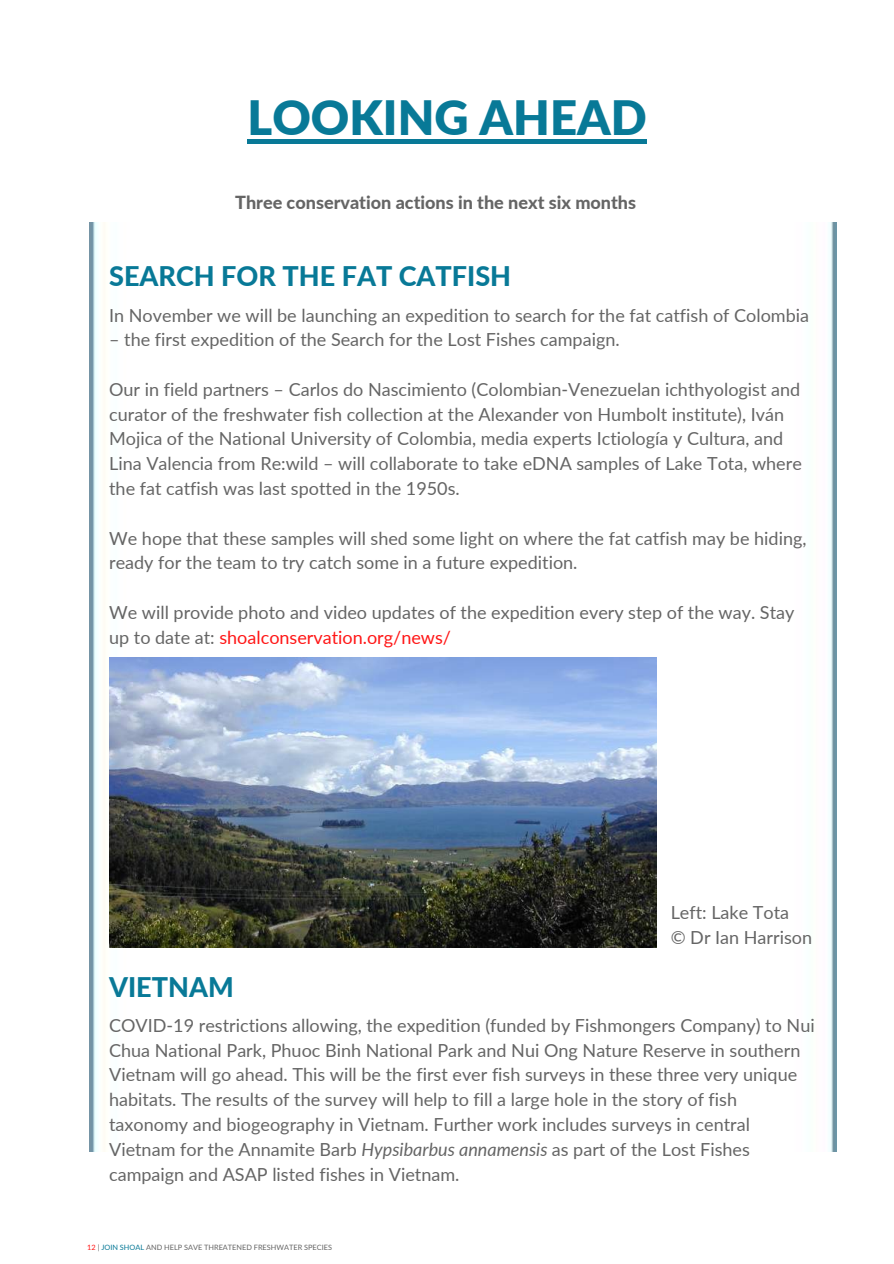
<style>
.page{position:relative;width:894px;height:1264px;background:#fff}
.page>*{position:absolute;margin:0;border:0;box-sizing:border-box;transform-origin:0 0}
.t1{font:900 47.25px "Lato";color:#087997}
.t2{font:800 27px "Lato";color:#087997}
.t3{font:18px/24.8px "Lato";color:#656565}
.t4{font:800 18px "Lato";color:#656565}
.t5{font:7.35px "Lato";color:#656565}
.s1{color:#ff1616}
.s2{font-style:italic}
.s3{color:#087997}
</style>
<div class="page">
<img style="left:89px;top:222px;width:747px;height:929px">
<img style="left:109px;top:657px;width:547px;height:290px">
<hr style="left:247px;top:139px;width:399px;height:4px;background:#087997">
<h1 class="t1" style="left:247px;top:89px;width:400px">LOOKING AHEAD</h1>
<p class="t4" style="left:235px;top:192px;width:402px">Three conservation actions in the next six months</p>
<h2 class="t2" style="left:109px;top:259px;width:403px">SEARCH FOR THE FAT CATFISH</h2>
<p class="t3" style="left:109px;top:302px;width:701px">In November we will be launching an expedition to search for the fat catfish of Colombia</p>
<p class="t3" style="left:109px;top:327px;width:512px">– the first expedition of the Search for the Lost Fishes campaign.</p>
<p class="t3" style="left:109px;top:376px;width:694px">Our in field partners – Carlos do Nascimiento (Colombian-Venezuelan ichthyologist and curator of the freshwater fish collection at the Alexander von Humbolt institute), Iván Mojica of the National University of Colombia, media experts Ictiología y Cultura, and Lina Valencia from Re:wild – will collaborate to take eDNA samples of Lake Tota, where the fat catfish was last spotted in the 1950s.</p>
<p class="t3" style="left:109px;top:525px;width:698px">We hope that these samples will shed some light on where the fat catfish may be hiding, ready for the team to try catch some in a future expedition.</p>
<p class="t3" style="left:109px;top:599px;width:686px">We will provide photo and video updates of the expedition every step of the way. Stay up to date at: <span class="s1">shoalconservation.org/news/</span></p>
<h2 class="t2" style="left:109px;top:969px;width:126px">VIETNAM</h2>
<p class="t3" style="left:670px;top:899px;width:143px">Left: Lake Tota<br>© Dr Ian Harrison</p>
<p class="t3" style="left:109px;top:1012px;width:707px">COVID-19 restrictions allowing, the expedition (funded by Fishmongers Company) to Nui Chua National Park, Phuoc Binh National Park and Nui Ong Nature Reserve in southern Vietnam will go ahead. This will be the first ever fish surveys in these three very unique habitats. The results of the survey will help to fill a large hole in the story of fish taxonomy and biogeography in Vietnam. Further work includes surveys in central Vietnam for the Annamite Barb <span class="s2">Hypsibarbus annamensis</span> as part of the Lost Fishes campaign and ASAP listed fishes in Vietnam.</p>
<p class="t5" style="left:87px;top:1242px;width:246px"><span class="s1">12</span> | <span class="s3">JOIN SHOAL</span> AND HELP SAVE THREATENED FRESHWATER SPECIES</p>
</div>
